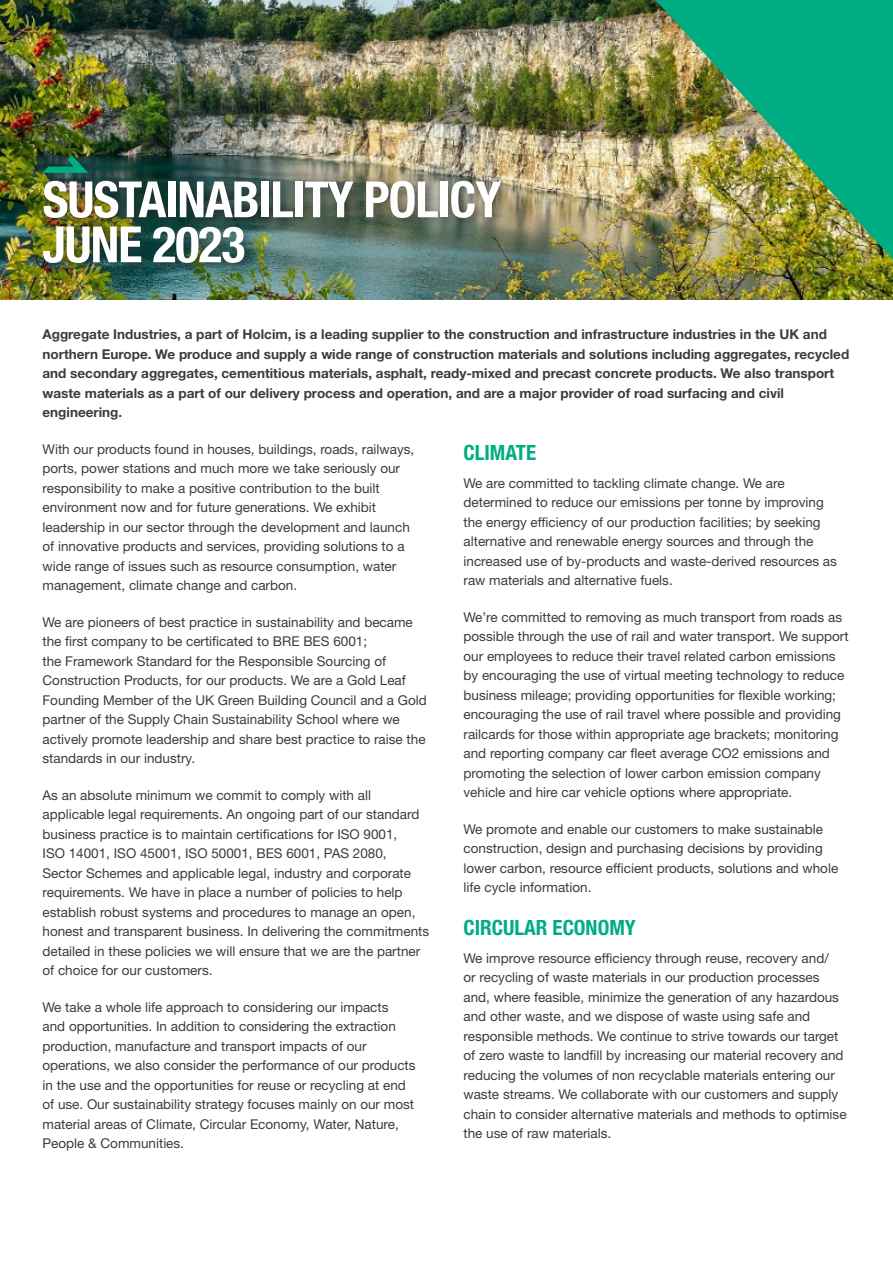
<style>
.page{position:relative;width:893px;height:1263px;background:#fff}
.page>*{position:absolute;margin:0;border:0;box-sizing:border-box;transform-origin:0 0}
.t1{font:700 condensed 49.95px/45px "Helvetica Neue LT Std";letter-spacing:-.02em;color:#fff}
.t2{font:700 condensed 21px "Helvetica Neue LT Std";color:#00ad83}
.t3{font:13.5px/19.5px "Helvetica Neue LT Std";color:#3c3c3b}
.t4{font:700 13.5px/19.5px "Helvetica Neue LT Std";color:#3c3c3b}
</style>
<div class="page">
<img style="left:0;top:0;width:893px;height:300px">
<div style="left:38px;top:176px;width:474px;height:98px;background:#231f20;opacity:.5"></div>
<svg style="left:43px;top:155px;width:45px;height:18px"></svg>
<img style="left:655px;top:0;width:238px;height:260px">
<p class="t1" style="left:43px;top:176px;width:460px">SUSTAINABILITY POLICY<br>JUNE 2023</p>
<p class="t4" style="left:43px;top:324px;width:808px">Aggregate Industries, a part of Holcim, is a leading supplier to the construction and infrastructure industries in the UK and northern Europe. We produce and supply a wide range of construction materials and solutions including aggregates, recycled and secondary aggregates, cementitious materials, asphalt, ready-mixed and precast concrete products. We also transport waste materials as a part of our delivery process and operation, and are a major provider of road surfacing and civil engineering.</p>
<p class="t3" style="left:43px;top:439px;width:373px">With our products found in houses, buildings, roads, railways, ports, power stations and much more we take seriously our responsibility to make a positive contribution to the built environment now and for future generations. We exhibit leadership in our sector through the development and launch of innovative products and services, providing solutions to a wide range of issues such as resource consumption, water management, climate change and carbon.</p>
<p class="t3" style="left:43px;top:612px;width:386px">We are pioneers of best practice in sustainability and became the first company to be certificated to BRE BES 6001;<br>the Framework Standard for the Responsible Sourcing of Construction Products, for our products. We are a Gold Leaf Founding Member of the UK Green Building Council and a Gold partner of the Supply Chain Sustainability School where we actively promote leadership and share best practice to raise the standards in our industry.</p>
<p class="t3" style="left:43px;top:785px;width:388px">As an absolute minimum we commit to comply with all applicable legal requirements. An ongoing part of our standard business practice is to maintain certifications for ISO 9001,<br>ISO 14001, ISO 45001, ISO 50001, BES 6001, PAS 2080, Sector Schemes and applicable legal, industry and corporate requirements. We have in place a number of policies to help establish robust systems and procedures to manage an open, honest and transparent business. In delivering the commitments detailed in these policies we will ensure that we are the partner of choice for our customers.</p>
<p class="t3" style="left:43px;top:997px;width:375px">We take a whole life approach to considering our impacts<br>and opportunities. In addition to considering the extraction production, manufacture and transport impacts of our operations, we also consider the performance of our products in the use and the opportunities for reuse or recycling at end of use. Our sustainability strategy focuses mainly on our most material areas of Climate, Circular Economy, Water, Nature, People &amp; Communities.</p>
<p class="t2" style="left:463px;top:439px;width:74px">CLIMATE</p>
<p class="t3" style="left:463px;top:473px;width:375px">We are committed to tackling climate change. We are determined to reduce our emissions per tonne by improving the energy efficiency of our production facilities; by seeking alternative and renewable energy sources and through the increased use of by-products and waste-derived resources as raw materials and alternative fuels.</p>
<p class="t3" style="left:463px;top:607px;width:387px">We’re committed to removing as much transport from roads as possible through the use of rail and water transport. We support our employees to reduce their travel related carbon emissions by encouraging the use of virtual meeting technology to reduce business mileage; providing opportunities for flexible working; encouraging the use of rail travel where possible and providing railcards for those within appropriate age brackets; monitoring and reporting company car fleet average CO2 emissions and promoting the selection of lower carbon emission company vehicle and hire car vehicle options where appropriate.</p>
<p class="t3" style="left:463px;top:819px;width:376px">We promote and enable our customers to make sustainable construction, design and purchasing decisions by providing lower carbon, resource efficient products, solutions and whole life cycle information.</p>
<p class="t2" style="left:463px;top:915px;width:174px">CIRCULAR ECONOMY</p>
<p class="t3" style="left:463px;top:948px;width:385px">We improve resource efficiency through reuse, recovery and/<br>or recycling of waste materials in our production processes and, where feasible, minimize the generation of any hazardous and other waste, and we dispose of waste using safe and responsible methods. We continue to strive towards our target of zero waste to landfill by increasing our material recovery and reducing the volumes of non recyclable materials entering our waste streams. We collaborate with our customers and supply chain to consider alternative materials and methods to optimise the use of raw materials.</p>
</div>
